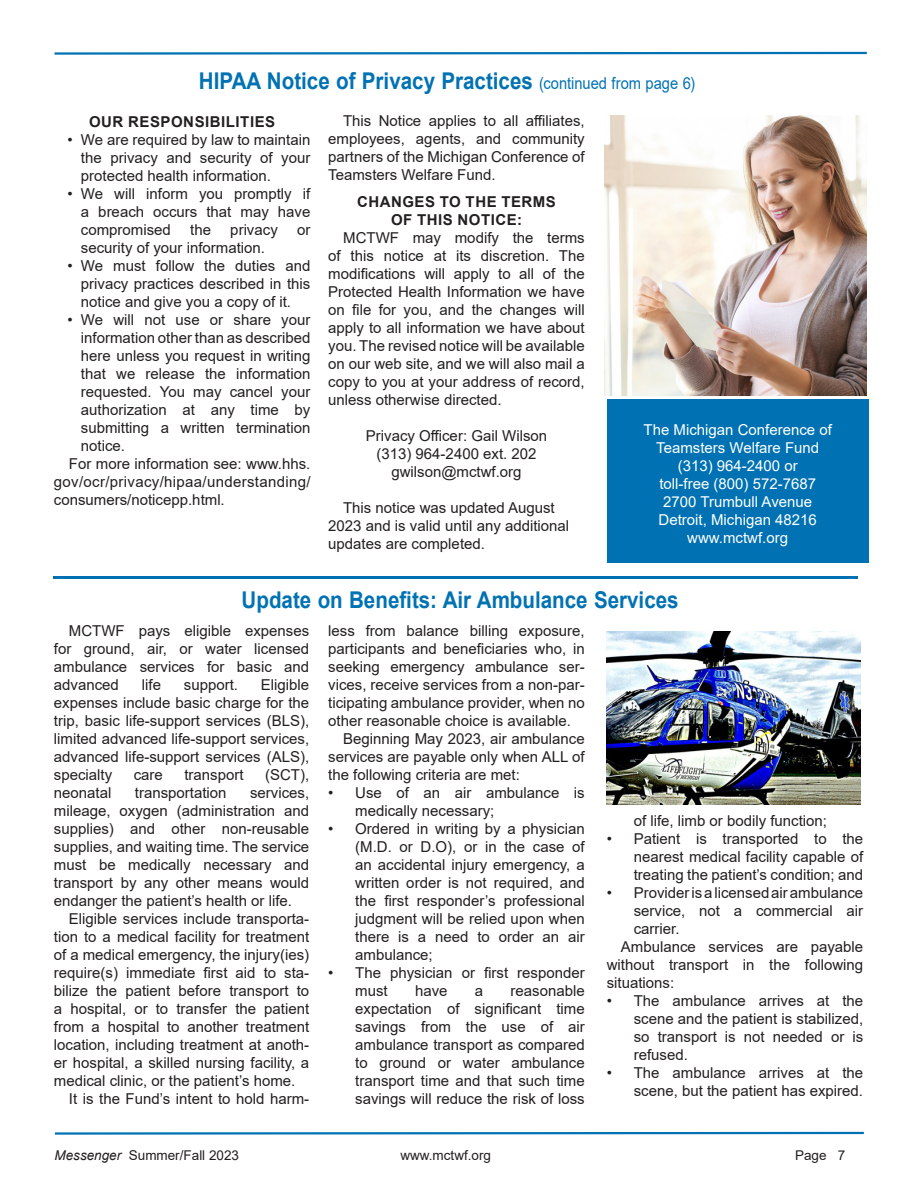
<style>
.page{position:relative;width:918px;height:1188px;background:#fff}
.page>*{position:absolute;margin:0;border:0;box-sizing:border-box;transform-origin:0 0}
.Headline_level_2{font:700 23.1px "Arial";color:#0072b3;scale:.89 1}
.t1{font:15px/18px "Arial";color:#231f20;text-align:justify}
.t2{font:15px/18px "Arial";color:#fff;text-align:center}
.t3{font:700 15px "Arial";letter-spacing:.035em;color:#231f20}
.t4{font:13.5px "Arial";color:#231f20}
.s1{font-weight:400;font-size:16.5px}
.s2{font-style:italic}
</style>
<div class="page">
<img style="left:605px;top:115px;width:262px;height:280px">
<svg style="left:54px;top:51px;width:813px;height:4px"></svg>
<svg style="left:54px;top:1131px;width:810px;height:4px"></svg>
<div style="left:607px;top:399px;width:262px;height:163px;background:#0072b3"></div>
<hr style="left:54px;top:576px;width:804px;height:3px;background:#0072b3">
<img style="left:607px;top:631px;width:254px;height:174px">
<p class="Headline_level_2" style="left:199px;top:65px;width:559px">HIPAA Notice of Privacy Practices <span class="s1">(continued from page 6)</span></p>
<p class="t3" style="left:89px;top:112px;width:188px">OUR RESPONSIBILITIES</p>
<p class="t1" style="left:81px;top:131px;width:231px;text-indent:-14px">• We are required by law to maintain the privacy and security of your protected health information.</p>
<p class="t1" style="left:81px;top:185px;width:231px;text-indent:-14px">• We will inform you promptly if a breach occurs that may have compromised</p>
<p class="t1" style="left:190px;top:221px;width:22px">the</p>
<p class="t1" style="left:230px;top:221px;width:49px">privacy</p>
<p class="t1" style="left:297px;top:221px;width:15px">or</p>
<p class="t1" style="left:81px;top:239px;width:186px">security of your information.</p>
<p class="t1" style="left:81px;top:257px;width:231px;text-indent:-14px">• We must follow the duties and privacy practices described in this notice and give you a copy of it.</p>
<p class="t1" style="left:81px;top:311px;width:231px;text-indent:-14px">• We will not use or share your information other than as described here unless you request in writing that we release the information requested. You may cancel your authorization at any time by submitting a written termination notice.</p>
<p class="t1" style="left:54px;top:455px;width:258px;text-indent:15px">For more information see: www.hhs. gov/ocr/privacy/hipaa/understanding/ consumers/noticepp.html.</p>
<p class="t1" style="left:328px;top:112px;width:258px;text-indent:15px">This Notice applies to all affiliates, employees, agents, and community partners of the Michigan Conference of Teamsters Welfare Fund.</p>
<p class="t3" style="left:357px;top:191px;width:200px">CHANGES TO THE TERMS</p>
<p class="t3" style="left:391px;top:209px;width:133px">OF THIS NOTICE:</p>
<p class="t1" style="left:328px;top:229px;width:258px;text-indent:15px">MCTWF may modify the terms of this notice at its discretion. The modifications will apply to all of the Protected Health Information we have on file for you, and the changes will apply to all information we have about you. The revised notice will be available on our web site, and we will also mail a copy to you at your address of record, unless otherwise directed.</p>
<p class="t1" style="left:366px;top:427px;width:183px">Privacy Officer: Gail Wilson</p>
<p class="t1" style="left:376px;top:445px;width:162px">(313) 964-2400 ext. 202</p>
<p class="t1" style="left:391px;top:463px;width:132px">gwilson@mctwf.org</p>
<p class="t1" style="left:328px;top:499px;width:242px;text-align:left;text-indent:15px">This notice was updated August<br>2023 and is valid until any additional updates are completed.</p>
<p class="t2" style="left:644px;top:420px;width:190px">The Michigan Conference of<br>Teamsters Welfare Fund</p>
<p class="t2" style="left:678px;top:456px;width:122px">(313) 964-2400 or</p>
<p class="t2" style="left:659px;top:474px;width:158px">toll-free (800) 572-7687</p>
<p class="t2" style="left:663px;top:492px;width:150px">2700 Trumbull Avenue</p>
<p class="t2" style="left:659px;top:510px;width:160px">Detroit, Michigan 48216</p>
<p class="t2" style="left:687px;top:528px;width:102px">www.mctwf.org</p>
<p class="Headline_level_2" style="left:242px;top:583px;width:493px">Update on Benefits: Air Ambulance Services</p>
<p class="t1" style="left:54px;top:622px;width:257px;text-indent:15px">MCTWF pays eligible expenses for ground, air, or water licensed ambulance services for basic and advanced</p>
<p class="t1" style="left:142px;top:676px;width:21px">life</p>
<p class="t1" style="left:184px;top:676px;width:56px">support.</p>
<p class="t1" style="left:54px;top:676px;width:257px;text-indent:207px">Eligible expenses include basic charge for the trip, basic life-support services (BLS), limited advanced life-support services, advanced life-support services (ALS), specialty</p>
<p class="t1" style="left:134px;top:766px;width:31px">care</p>
<p class="t1" style="left:184px;top:766px;width:61px">transport</p>
<p class="t1" style="left:265px;top:766px;width:46px">(SCT),</p>
<p class="t1" style="left:54px;top:784px;width:257px;text-indent:196px">services, mileage, oxygen (administration and supplies) and other non-reusable supplies, and waiting time. The service must be medically necessary and transport by any other means would endanger the patient’s health or life.</p>
<p class="t1" style="left:54px;top:910px;width:257px;text-indent:15px">Eligible services include transporta&shy;tion to a medical facility for treatment of a medical emergency, the injury(ies) require(s) immediate first aid to sta&shy;bilize the patient before transport to a hospital, or to transfer the patient from a hospital to another treatment location, including treatment at anoth&shy;er hospital, a skilled nursing facility, a medical clinic, or the patient’s home.</p>
<p class="t1" style="left:69px;top:1090px;width:242px">It is the Fund’s intent to hold harm-</p>
<p class="t1" style="left:54px;top:784px;width:59px">neonatal</p>
<p class="t1" style="left:135px;top:784px;width:93px">transportation</p>
<p class="t1" style="left:328px;top:622px;width:258px">less from balance billing exposure, participants and beneficiaries who, in seeking emergency ambulance ser&shy;vices, receive services from a non-par&shy;ticipating ambulance provider, when no other reasonable choice is available.</p>
<p class="t1" style="left:328px;top:730px;width:258px;text-indent:15px">Beginning May 2023, air ambulance services are payable only when ALL of the following criteria are met:</p>
<p class="t1" style="left:355px;top:784px;width:231px;text-indent:-27px">• Use of an air ambulance is medically necessary;</p>
<p class="t1" style="left:355px;top:820px;width:231px;text-indent:-27px">• Ordered in writing by a physician (M.D. or D.O), or in the case of an accidental injury emergency, a written order is not required, and the first responder’s professional judgment will be relied upon when there is a need to order an air ambulance;</p>
<p class="t1" style="left:355px;top:964px;width:231px;text-indent:-27px">• The physician or first responder must</p>
<p class="t1" style="left:355px;top:982px;width:231px;text-indent:155px">reasonable expectation of significant time savings from the use of air ambulance transport as compared to ground or water ambulance transport time and that such time savings will reduce the risk of loss</p>
<p class="t1" style="left:415px;top:982px;width:34px">have</p>
<p class="t1" style="left:475px;top:982px;width:10px">a</p>
<p class="t1" style="left:634px;top:812px;width:195px">of life, limb or bodily function;</p>
<p class="t1" style="left:634px;top:830px;width:231px;text-indent:-27px">• Patient is transported to the nearest medical facility capable of treating the patient’s condition; and</p>
<p class="t1" style="left:634px;top:884px;width:231px;text-indent:-27px">• Provider is a licensed air ambulance service, not a commercial air carrier.</p>
<p class="t1" style="left:607px;top:938px;width:258px;text-indent:14px">Ambulance services are payable without transport in the following situations:</p>
<p class="t1" style="left:634px;top:992px;width:231px;text-indent:-27px">• The ambulance arrives at the scene and the patient is stabilized, so transport is not needed or is refused.</p>
<p class="t1" style="left:607px;top:1064px;width:258px;text-align:right">• The ambulance arrives at the scene, but the patient has expired.</p>
<p class="t4" style="left:55px;top:1146px;width:186px"><span class="s2">Messenger</span> Summer/Fall 2023</p>
<p class="t4" style="left:400px;top:1146px;width:92px">www.mctwf.org</p>
<p class="t4" style="left:795px;top:1146px;width:52px">Page 7</p>
</div>
